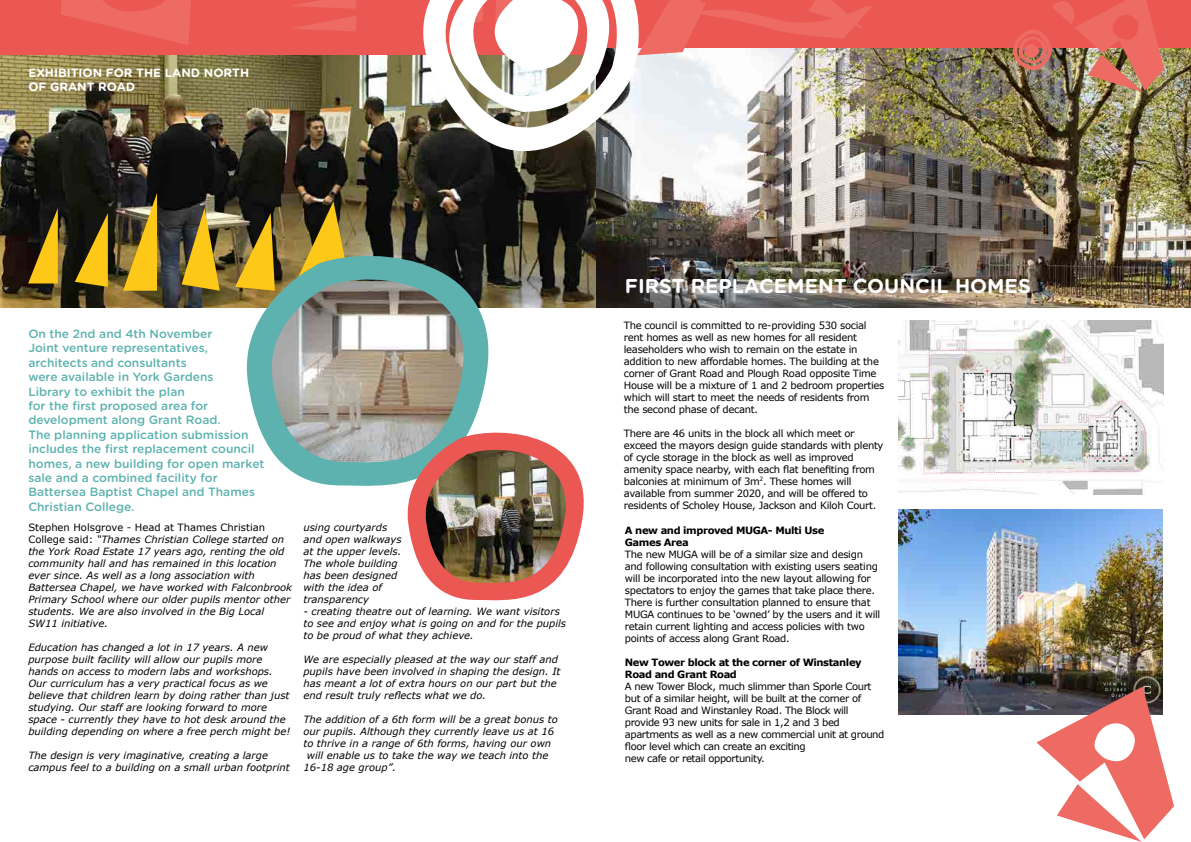
<style>
.page{position:relative;width:1191px;height:842px;background:#fff}
.page>*{position:absolute;margin:0;border:0;box-sizing:border-box;transform-origin:0 0}
.t1{font:700 20px "Gotham Rounded";color:#fff}
.t2{font:500 12px/14.4px "Gotham Rounded";color:#5db2af}
.t3{font:700 12px/14.4px "Gotham Rounded";color:#fff}
.t4{font:italic 10px/12px "Verdana";color:#000}
.t5{font:10px/12px "Verdana";letter-spacing:-.03em;color:#000}
.t6{font:700 10px/12px "Verdana";letter-spacing:-.04em;color:#000}
.s1{font-style:normal}
</style>
<div class="page">
<img style="left:0;top:54px;width:595px;height:254px">
<img style="left:596px;top:47px;width:595px;height:261px">
<div style="left:598px;top:0;width:593px;height:47px;background:#eb5753"></div>
<img style="left:1010px;top:0;width:154px;height:92px">
<svg style="left:659px;top:0;width:213px;height:55px"></svg>
<div style="left:0;top:0;width:595px;height:54px;background:#eb5753"></div>
<svg style="left:61px;top:0;width:130px;height:45px"></svg>
<svg style="left:292px;top:0;width:64px;height:9px"></svg>
<svg style="left:292px;top:16px;width:65px;height:15px"></svg>
<svg style="left:386px;top:0;width:273px;height:197px"></svg>
<svg style="left:418px;top:0;width:201px;height:119px"></svg>
<svg style="left:294px;top:201px;width:57px;height:43px"></svg>
<svg style="left:235px;top:213px;width:40px;height:78px"></svg>
<svg style="left:182px;top:208px;width:38px;height:83px"></svg>
<svg style="left:123px;top:193px;width:34px;height:98px"></svg>
<svg style="left:75px;top:213px;width:33px;height:74px"></svg>
<svg style="left:28px;top:208px;width:30px;height:75px"></svg>
<img style="left:237px;top:244px;width:268px;height:242px">
<img style="left:899px;top:320px;width:264px;height:174px">
<img style="left:400px;top:424px;width:184px;height:177px">
<img style="left:899px;top:509px;width:263px;height:206px">
<svg style="left:1036px;top:687px;width:138px;height:155px"></svg>
<p class="t3" style="left:28px;top:65px;width:222px">EXHIBITION FOR THE LAND NORTH<br>OF GRANT ROAD</p>
<p class="t2" style="left:28px;top:326px;width:238px">On the 2nd and 4th November<br>Joint venture representatives, architects and consultants<br>were available in York Gardens<br>Library to exhibit the plan<br>for the first proposed area for development along Grant Road.<br>The planning application submission includes the first replacement council homes, a new building for open market sale and a combined facility for<br>Battersea Baptist Chapel and Thames<br>Christian College.</p>
<p class="t4" style="left:28px;top:521px;width:265px"><span class="s1">Stephen Holsgrove - Head at Thames Christian College said:</span> “Thames Christian College started on the York Road Estate 17 years ago, renting the old community hall and has remained in this location ever since. As well as a long association with Battersea Chapel, we have worked with Falconbrook Primary School where our older pupils mentor other students. We are also involved in the Big Local SW11 initiative.</p>
<p class="t4" style="left:28px;top:641px;width:263px">Education has changed a lot in 17 years. A new purpose built facility will allow our pupils more hands on access to modern labs and workshops.<br>Our curriculum has a very practical focus as we believe that children learn by doing rather than just studying. Our staff are looking forward to more space - currently they have to hot desk around the building depending on where a free perch might be!</p>
<p class="t4" style="left:28px;top:749px;width:263px">The design is very imaginative, creating a large campus feel to a building on a small urban footprint</p>
<p class="t4" style="left:303px;top:521px;width:100px">using courtyards and open walkways at the upper levels.<br>The whole building has been designed with the idea of transparency</p>
<p class="t4" style="left:303px;top:605px;width:264px">- creating theatre out of learning. We want visitors to see and enjoy what is going on and for the pupils to be proud of what they achieve.</p>
<p class="t4" style="left:303px;top:653px;width:259px">We are especially pleased at the way our staff and pupils have been involved in shaping the design. It has meant a lot of extra hours on our part but the end result truly reflects what we do.</p>
<p class="t4" style="left:303px;top:713px;width:256px">The addition of a 6th form will be a great bonus to</p>
<p class="t4" style="left:303px;top:725px;width:252px">our pupils. Although they currently leave us at 16</p>
<p class="t4" style="left:303px;top:737px;width:249px">to thrive in a range of 6th forms, having our own</p>
<p class="t4" style="left:307px;top:749px;width:243px">will enable us to take the way we teach into the</p>
<p class="t4" style="left:303px;top:761px;width:94px">16-18 age group”.</p>
<h1 class="t1" style="left:625px;top:271px;width:407px">FIRST REPLACEMENT COUNCIL HOMES</h1>
<p class="t5" style="left:624px;top:319px;width:262px">The council is committed to re-providing 530 social rent homes as well as new homes for all resident leaseholders who wish to remain on the estate in addition to new affordable homes. The building at the corner of Grant Road and Plough Road opposite Time House will be a mixture of 1 and 2 bedroom properties which will start to meet the needs of residents from the second phase of decant.</p>
<p class="t5" style="left:624px;top:427px;width:261px">There are 46 units in the block all which meet or exceed the mayors design guide standards with plenty of cycle storage in the block as well as improved amenity space nearby, with each flat benefiting from balconies at minimum of 3m<sup>2</sup>. These homes will available from summer 2020, and will be offered to residents of Scholey House, Jackson and Kiloh Court.</p>
<p class="t6" style="left:625px;top:525px;width:201px">A new and improved MUGA- Multi Use<br>Games Area</p>
<p class="t5" style="left:625px;top:549px;width:257px">The new MUGA will be of a similar size and design and following consultation with existing users seating will be incorporated into the new layout allowing for spectators to enjoy the games that take place there.<br>There is further consultation planned to ensure that MUGA continues to be ‘owned’ by the users and it will retain current lighting and access policies with two points of access along Grant Road.</p>
<p class="t6" style="left:625px;top:657px;width:238px">New Tower block at the corner of Winstanley<br>Road and Grant Road</p>
<p class="t5" style="left:625px;top:681px;width:261px">A new Tower Block, much slimmer than Sporle Court but of a similar height, will be built at the corner of Grant Road and Winstanley Road. The Block will provide 93 new units for sale in 1,2 and 3 bed apartments as well as a new commercial unit at ground floor level which can create an exciting<br>new cafe or retail opportunity.</p>
</div>
